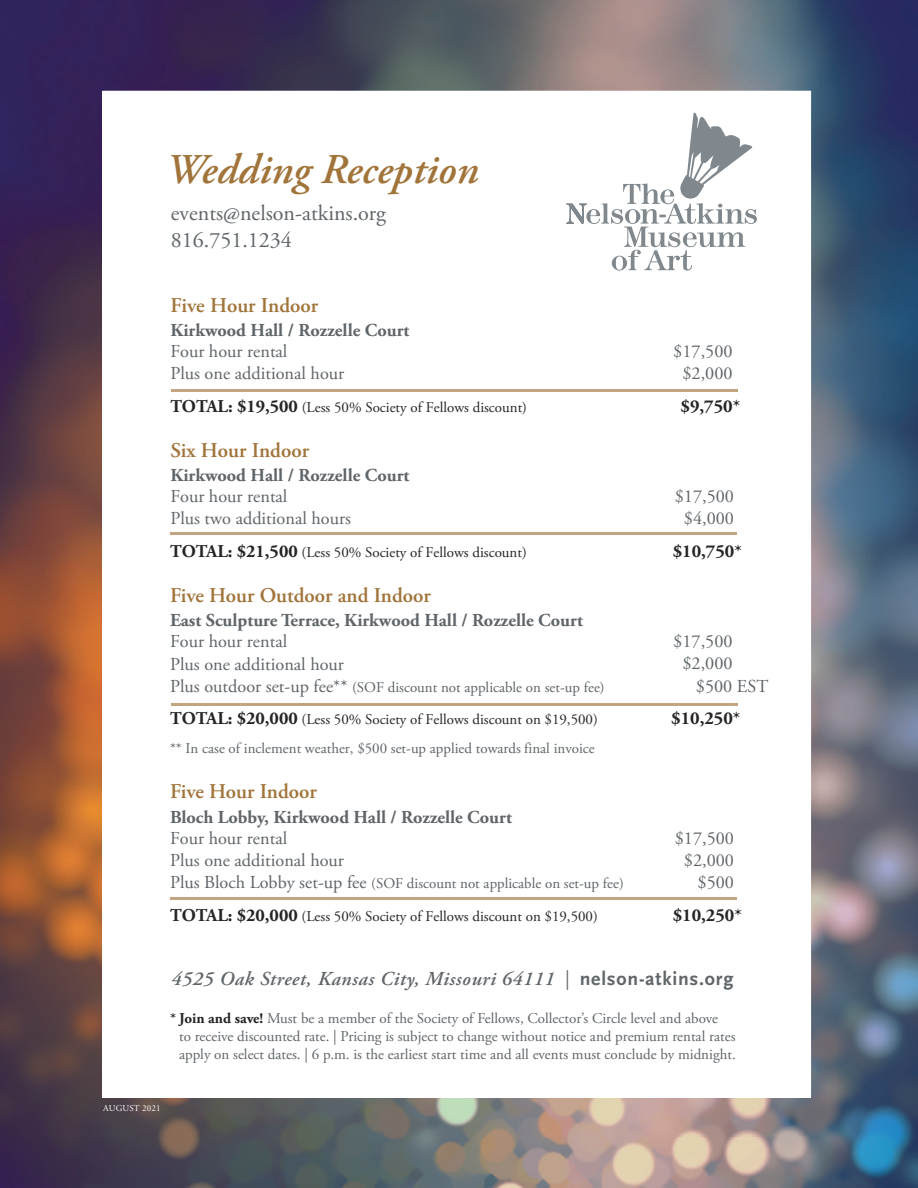
<style>
.page{position:relative;width:918px;height:1188px;background:#fff}
.page>*{position:absolute;margin:0;border:0;box-sizing:border-box;transform-origin:0 0}
.t1{font:italic 600 42.3px "Adobe Garamond Pro";color:#a1743a}
.t2{font:22.05px/26.4px "Adobe Garamond Pro";color:#5f6569}
.t3{font:600 21px "Adobe Garamond Pro";color:#a1743a}
.t4{font:italic 600 19.8px "Adobe Garamond Pro";letter-spacing:.03em;color:#5f6569}
.t5{font:18.3px/22.5px "Adobe Garamond Pro";color:#5f6569}
.t6{font:700 18.3px "Adobe Garamond Pro";color:#5f6569}
.t7{font:700 18.3px "Adobe Garamond Pro";color:#242527}
.t8{font:15px/18px "Adobe Garamond Pro";color:#5f6569}
.t9{font:14.85px/32.5px "Adobe Garamond Pro";color:#242527}
.t10{font:14.85px "Adobe Garamond Pro";color:#5f6569}
.t11{font:9px "Adobe Garamond Pro";letter-spacing:.015em;color:#fff}
.s1{font-weight:700;font-size:18px}
.s2{font-size:18.3px;color:#5f6569}
.s3{color:#5f6569}
.s4{font-size:18.3px}
.s5{font-weight:400;font-style:normal}
.s6{font-family:"Scala Sans OT";font-weight:700;font-style:normal}
.s7{font-weight:700;color:#242527}
</style>
<div class="page">
<img style="left:765px;top:0;width:153px;height:1136px">
<img style="left:0;top:1136px;width:918px;height:52px">
<img style="left:0;top:0;width:765px;height:103px">
<img style="left:0;top:1085px;width:765px;height:52px">
<img style="left:0;top:103px;width:102px;height:982px">
<div style="left:103px;top:91px;width:708px;height:1006px;background:#fff"></div>
<svg style="left:566px;top:113px;width:191px;height:158px"></svg>
<hr style="left:171px;top:389px;width:567px;height:3px;background:#c2a481">
<hr style="left:170px;top:532px;width:567px;height:2px;background:#c2a481">
<hr style="left:171px;top:703px;width:567px;height:2px;background:#c2a481">
<hr style="left:170px;top:897px;width:567px;height:2px;background:#c2a481">
<h1 class="t1" style="left:166px;top:145px;width:314px">Wedding Reception</h1>
<h2 class="t2" style="left:171px;top:201px;width:217px">events@nelson-atkins.org<br>816.751.1234</h2>
<h3 class="t3" style="left:170px;top:293px;width:149px">Five Hour Indoor</h3>
<p class="t6" style="left:170px;top:319px;width:241px">Kirkwood Hall / Rozzelle Court</p>
<p class="t5" style="left:170px;top:341px;width:175px;line-height:22px">Four hour rental<br>Plus one additional hour</p>
<p class="t9" style="left:170px;top:391px;width:358px"><span class="s1">TOTAL: $19,500</span> (Less 50% Society of Fellows discount)</p>
<h3 class="t3" style="left:170px;top:438px;width:140px">Six Hour Indoor</h3>
<p class="t6" style="left:170px;top:464px;width:241px">Kirkwood Hall / Rozzelle Court</p>
<p class="t5" style="left:170px;top:486px;width:182px;line-height:22px">Four hour rental<br>Plus two additional hours</p>
<p class="t5" style="left:673px;top:340px;width:61px;text-align:center">$17,500 $2,000</p>
<p class="t7" style="left:681px;top:395px;width:61px">$9,750*</p>
<p class="t5" style="left:675px;top:485px;width:61px">$17,500</p>
<p class="t5" style="left:684px;top:508px;width:52px">$4,000</p>
<p class="t7" style="left:673px;top:540px;width:71px">$10,750*</p>
<p class="t9" style="left:170px;top:536px;width:358px"><span class="s1">TOTAL: $21,500</span> (Less 50% Society of Fellows discount)</p>
<h3 class="t3" style="left:170px;top:583px;width:262px">Five Hour Outdoor and Indoor</h3>
<p class="t6" style="left:170px;top:609px;width:414px">East Sculpture Terrace, Kirkwood Hall / Rozzelle Court</p>
<p class="t5" style="left:170px;top:631px;width:175px">Four hour rental<br>Plus one additional hour</p>
<p class="t9" style="left:170px;top:671px;width:436px"><span class="s2">Plus outdoor set-up fee**</span> <span class="s3">(SOF discount not applicable on set-up fee)<br></span><span class="s1">TOTAL: $20,000</span> (Less 50% Society of Fellows discount on $19,500)</p>
<p class="t10" style="left:170px;top:740px;width:426px">** In case of inclement weather, $500 set-up applied towards fi nal invoice</p>
<h3 class="t3" style="left:170px;top:780px;width:148px">Five Hour Indoor</h3>
<p class="t6" style="left:170px;top:806px;width:343px">Bloch Lobby, Kirkwood Hall / Rozzelle Court</p>
<p class="t5" style="left:170px;top:828px;width:175px">Four hour rental<br>Plus one additional hour</p>
<p class="t10" style="left:170px;top:875px;width:455px"><span class="s4">Plus Bloch Lobby set-up fee</span> (SOF discount not applicable on set-up fee)</p>
<p class="t5" style="left:698px;top:872px;width:38px">$500</p>
<p class="t9" style="left:170px;top:900px;width:429px"><span class="s1">TOTAL: $20,000</span> (Less 50% Society of Fellows discount on $19,500)</p>
<p class="t7" style="left:673px;top:905px;width:71px">$10,250*</p>
<p class="t5" style="left:673px;top:630px;width:61px">$17,500</p>
<p class="t5" style="left:682px;top:653px;width:52px">$2,000</p>
<p class="t5" style="left:696px;top:675px;width:74px">$500 EST</p>
<p class="t7" style="left:671px;top:708px;width:71px">$10,250*</p>
<p class="t5" style="left:675px;top:827px;width:61px;text-align:center">$17,500 $2,000</p>
<h3 class="t4" style="left:171px;top:967px;width:564px">4525 Oak Street, Kansas City, Missouri 64111 <span class="s5">|</span> <span class="s6">nelson-atkins.org</span></h3>
<p class="t8" style="left:179px;top:1009px;width:558px;text-indent:-9px"><span class="s7">* Join and save!</span> Must be a member of the Society of Fellows, Collector’s Circle level and above<br>to receive discounted rate. | Pricing is subject to change without notice and premium rental rates apply on select dates. | 6 p.m. is the earliest start time and all events must conclude by midnight.</p>
<p class="t11" style="left:103px;top:1103px;width:59px">AUGUST 2021</p>
</div>
